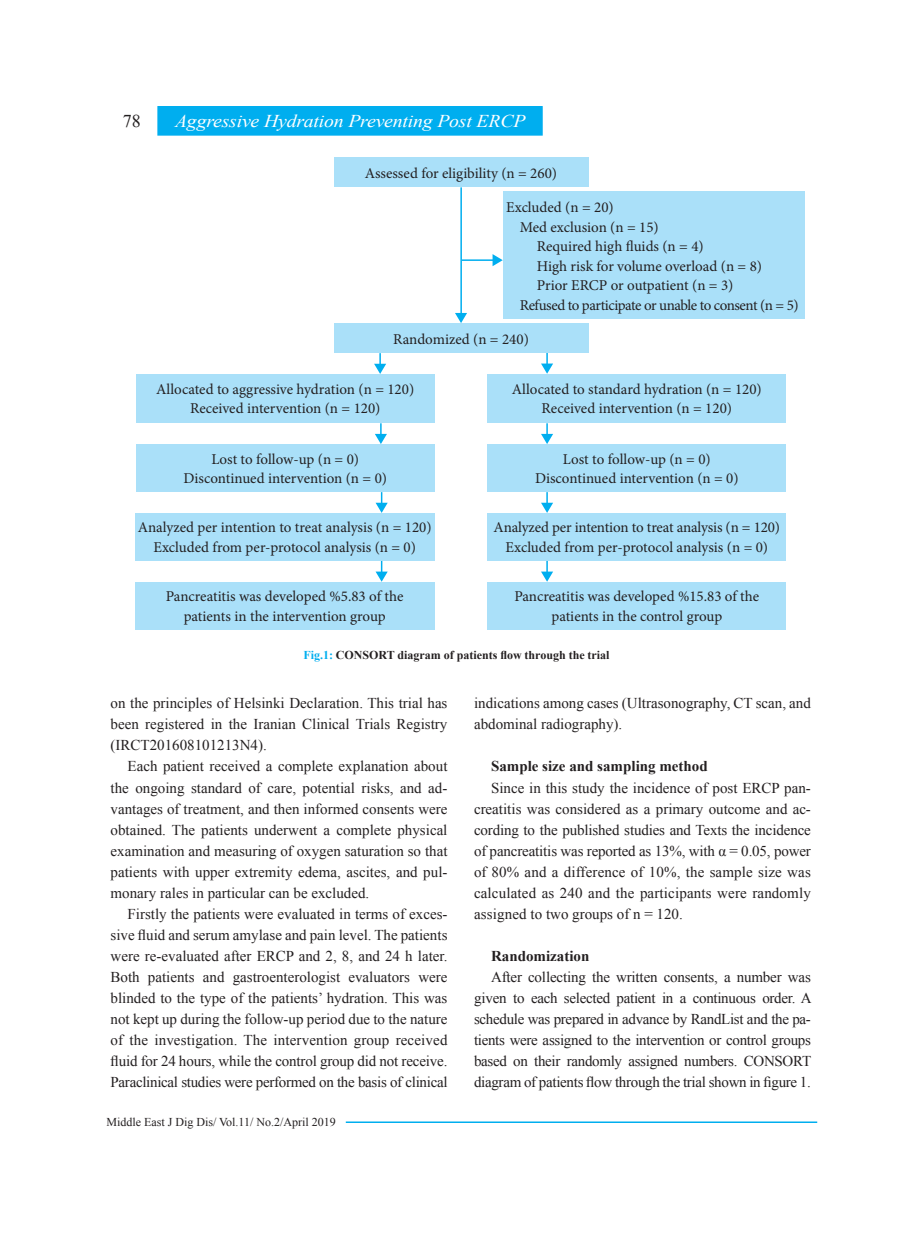
<style>
.page{position:relative;width:923px;height:1234px;background:#fff}
.page>*{position:absolute;margin:0;border:0;box-sizing:border-box;transform-origin:0 0}
.t1{font:italic 18px "Times New Roman";letter-spacing:-.01em;color:#fff;scale:1.1 1}
.t2{font:18px "Times New Roman";color:#231f20}
.t3{font:15px/21px "Times New Roman";color:#231f20;text-align:justify}
.t4{font:15px "Minion Pro";letter-spacing:-.005em;color:#231f20}
.t5{font:15px "Minion Pro";letter-spacing:-.03em;color:#231f20}
.t6{font:700 15px "Times New Roman";color:#231f20}
.t7{font:700 12px "Times New Roman";color:#231f20}
.t8{font:12px "Times New Roman";color:#231f20}
.s1{color:#00aeef}
</style>
<div class="page">
<hr style="left:346px;top:1121px;width:471px;height:1px;background:#00aeef">
<div style="left:333px;top:157px;width:255px;height:30px;background:#aae0f9"></div>
<div style="left:503px;top:192px;width:301px;height:127px;background:#aae0f9"></div>
<div style="left:333px;top:323px;width:255px;height:30px;background:#aae0f9"></div>
<div style="left:487px;top:373px;width:299px;height:49px;background:#aae0f9"></div>
<div style="left:136px;top:373px;width:298px;height:49px;background:#aae0f9"></div>
<div style="left:135px;top:513px;width:299px;height:47px;background:#aae0f9"></div>
<div style="left:136px;top:444px;width:298px;height:47px;background:#aae0f9"></div>
<div style="left:487px;top:444px;width:299px;height:47px;background:#aae0f9"></div>
<hr style="left:460px;top:187px;width:2px;height:130px;background:#00aeef">
<div style="left:487px;top:513px;width:299px;height:47px;background:#aae0f9"></div>
<div style="left:487px;top:581px;width:299px;height:48px;background:#aae0f9"></div>
<div style="left:135px;top:581px;width:299px;height:48px;background:#aae0f9"></div>
<svg style="left:455px;top:313px;width:12px;height:10px"></svg>
<hr style="left:462px;top:259px;width:36px;height:2px;background:#00aeef">
<svg style="left:492px;top:254px;width:11px;height:12px"></svg>
<svg style="left:541px;top:353px;width:12px;height:20px"></svg>
<svg style="left:374px;top:353px;width:12px;height:21px"></svg>
<svg style="left:375px;top:423px;width:12px;height:21px"></svg>
<svg style="left:375px;top:492px;width:13px;height:21px"></svg>
<svg style="left:375px;top:561px;width:13px;height:20px"></svg>
<svg style="left:541px;top:423px;width:12px;height:21px"></svg>
<svg style="left:541px;top:492px;width:12px;height:21px"></svg>
<svg style="left:541px;top:561px;width:12px;height:20px"></svg>
<div style="left:158px;top:107px;width:384px;height:28px;background:#00aeef"></div>
<div style="left:157px;top:106px;width:386px;height:30px;border:2px solid #00aeef"></div>
<p class="t2" style="left:123px;top:109px;width:19px">78</p>
<p class="t1" style="left:175px;top:109px;width:320px">Aggressive Hydration Preventing Post ERCP</p>
<p class="t4" style="left:365px;top:163px;width:194px">Assessed for eligibility (n = 260)</p>
<p class="t4" style="left:506px;top:197px;width:109px">Excluded (n = 20)</p>
<p class="t4" style="left:520px;top:217px;width:140px">Med exclusion (n = 15)</p>
<p class="t4" style="left:537px;top:236px;width:168px">Required high fluids (n = 4)</p>
<p class="t4" style="left:537px;top:256px;width:227px">High risk for volume overload (n = 8)</p>
<p class="t4" style="left:537px;top:275px;width:198px">Prior ERCP or outpatient (n = 3)</p>
<p class="t5" style="left:520px;top:295px;width:280px">Refused to participate or unable to consent (n = 5)</p>
<p class="t4" style="left:393px;top:328px;width:137px">Randomized (n = 240)</p>
<p class="t4" style="left:512px;top:379px;width:251px">Allocated to standard hydration (n = 120)</p>
<p class="t4" style="left:541px;top:398px;width:192px">Received intervention (n = 120)</p>
<p class="t4" style="left:156px;top:379px;width:259px">Allocated to aggressive hydration (n = 120)</p>
<p class="t4" style="left:190px;top:398px;width:192px">Received intervention (n = 120)</p>
<p class="t4" style="left:211px;top:448px;width:149px">Lost to follow-up (n = 0)</p>
<p class="t4" style="left:183px;top:468px;width:205px">Discontinued intervention (n = 0)</p>
<p class="t4" style="left:563px;top:448px;width:149px">Lost to follow-up (n = 0)</p>
<p class="t4" style="left:535px;top:468px;width:205px">Discontinued intervention (n = 0)</p>
<p class="t4" style="left:493px;top:517px;width:288px">Analyzed per intention to treat analysis (n = 120)</p>
<p class="t4" style="left:505px;top:537px;width:264px">Excluded from per-protocol analysis (n = 0)</p>
<p class="t4" style="left:514px;top:586px;width:246px">Pancreatitis was developed %15.83 of the</p>
<p class="t4" style="left:551px;top:606px;width:172px">patients in the control group</p>
<p class="t4" style="left:138px;top:517px;width:295px">Analyzed per intention to treat analysis (n = 120)</p>
<p class="t4" style="left:153px;top:537px;width:264px">Excluded from per-protocol analysis (n = 0)</p>
<p class="t4" style="left:166px;top:586px;width:239px">Pancreatitis was developed %5.83 of the</p>
<p class="t4" style="left:184px;top:606px;width:203px">patients in the intervention group</p>
<p class="t7" style="left:303px;top:646px;width:308px"><span class="s1">Fig.1:</span> CONSORT diagram of patients flow through the trial</p>
<p class="t3" style="left:111px;top:692px;width:338px">on the principles of Helsinki Declaration. This trial has been registered in the Iranian Clinical Trials Registry (IRCT201608101213N4).</p>
<p class="t3" style="left:111px;top:755px;width:338px;text-indent:17px">Each patient received a complete explanation about the ongoing standard of care, potential risks, and ad&shy;vantages of treatment, and then informed consents were obtained. The patients underwent a complete physical examination and measuring of oxygen saturation so that patients with upper extremity edema, ascites, and pul&shy;monary rales in particular can be excluded.</p>
<p class="t3" style="left:111px;top:902px;width:338px;text-indent:17px">Firstly the patients were evaluated in terms of exces&shy;sive fluid and serum amylase and pain level. The patients were re-evaluated after ERCP and 2, 8, and 24 h later.<br>Both patients and gastroenterologist evaluators were blinded to the type of the patients’ hydration. This was not kept up during the follow-up period due to the nature of the investigation. The intervention group received fluid for 24 hours, while the control group did not receive.<br>Paraclinical studies were performed on the basis of clinical</p>
<p class="t8" style="left:106px;top:1113px;width:231px">Middle East J Dig Dis/ Vol.11/ No.2/April 2019</p>
<p class="t3" style="left:474px;top:692px;width:338px">indications among cases (Ultrasonography, CT scan, and abdominal radiography).</p>
<p class="t6" style="left:491px;top:756px;width:218px">Sample size and sampling method</p>
<p class="t3" style="left:474px;top:776px;width:338px;text-indent:17px">Since in this study the incidence of post ERCP pan&shy;creatitis was considered as a primary outcome and ac&shy;cording to the published studies and Texts the incidence of pancreatitis was reported as 13%, with α = 0.05, power of 80% and a difference of 10%, the sample size was calculated as 240 and the participants were randomly assigned to two groups of n = 120.</p>
<p class="t6" style="left:491px;top:945px;width:100px">Randomization</p>
<p class="t3" style="left:474px;top:965px;width:339px;text-indent:17px">After collecting the written consents, a number was given to each selected patient in a continuous order. A schedule was prepared in advance by RandList and the pa&shy;tients were assigned to the intervention or control groups based on their randomly assigned numbers. CONSORT diagram of patients flow through the trial shown in figure 1.</p>
</div>
